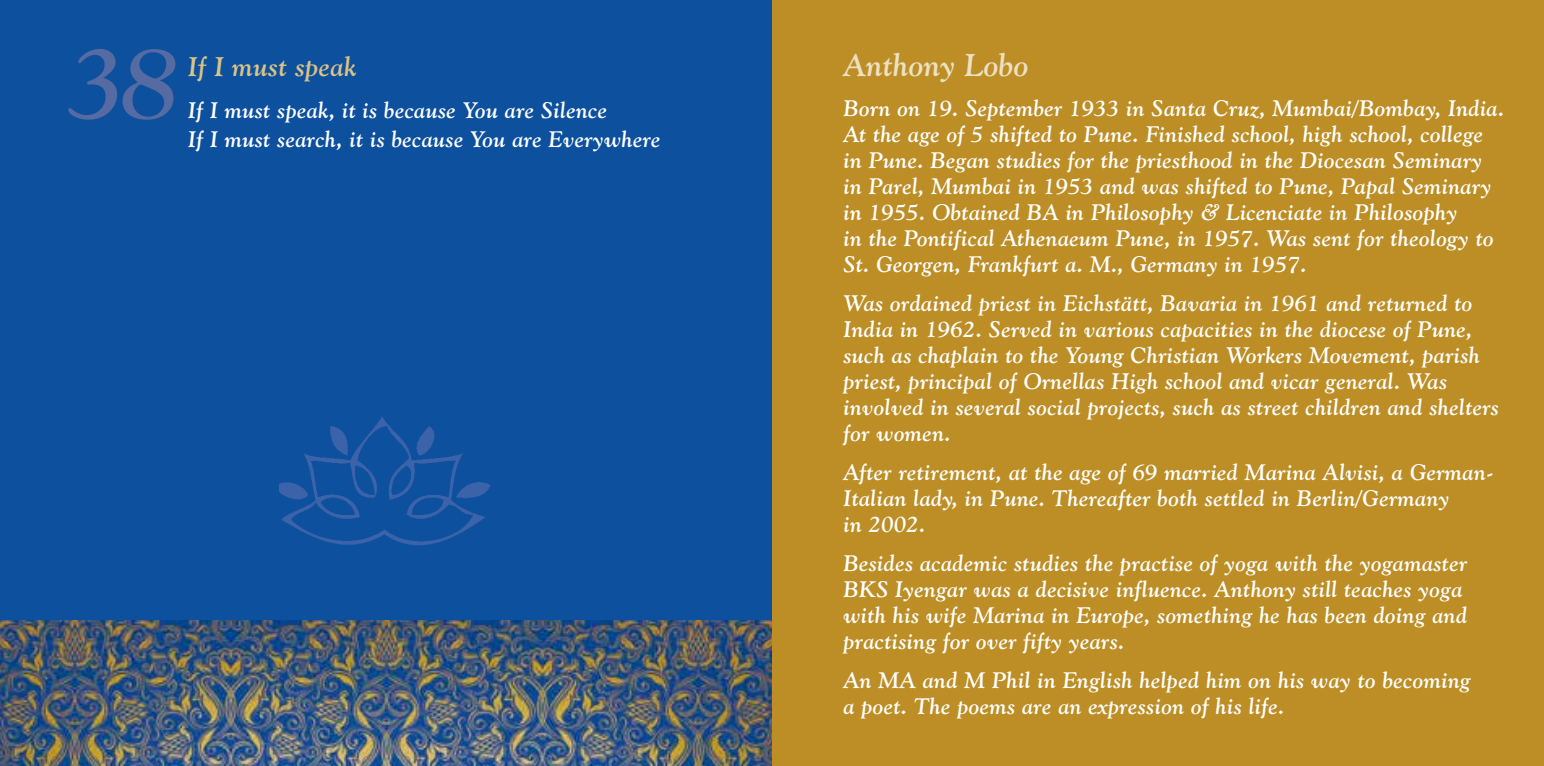
<style>
.page{position:relative;width:1544px;height:766px;background:#fff}
.page>*{position:absolute;margin:0;border:0;box-sizing:border-box;transform-origin:0 0}
.t1{font:italic 700 101.25px "Goudy Old Style BT";color:#556ba1}
.t2{font:italic 700 31.5px "Goudy Old Style BT";letter-spacing:.01em;color:#ede1c3}
.t3{font:italic 700 27px "Goudy Old Style BT";letter-spacing:.02em;color:#dac385}
.t4{font:italic 700 22.5px/25.9px "Goudy Old Style BT";letter-spacing:.02em;color:#fff}
</style>
<div class="page">
<div style="left:0;top:0;width:804px;height:765px;background:#0c509e"></div>
<img style="left:0;top:620px;width:772px;height:145px">
<img style="left:279px;top:417px;width:212px;height:129px">
<div style="left:772px;top:0;width:771px;height:765px;background:#bc8e25"></div>
<h1 class="t1" style="left:70px;top:21px;width:108px">38</h1>
<h2 class="t2" style="left:843px;top:46px;width:187px">Anthony Lobo</h2>
<p class="t3" style="left:188px;top:50px;width:170px">If I must speak</p>
<p class="t4" style="left:188px;top:96px;width:474px;line-height:28.1px">If I must speak, it is because You are Silence<br>If I must search, it is because You are Everywhere</p>
<p class="t4" style="left:843px;top:95px;width:662px">Born on 19. September 1933 in Santa Cruz, Mumbai/Bombay, India.<br>At the age of 5 shifted to Pune. Finished school, high school, college in Pune. Began studies for the priesthood in the Diocesan Seminary in Parel, Mumbai in 1953 and was shifted to Pune, Papal Seminary in 1955. Obtained BA in Philosophy &amp; Licenciate in Philosophy<br>in the Pontifical Athenaeum Pune, in 1957. Was sent for theology to St. Georgen, Frankfurt a. M., Germany in 1957.</p>
<p class="t4" style="left:843px;top:290px;width:657px">Was ordained priest in Eichstätt, Bavaria in 1961 and returned to India in 1962. Served in various capacities in the diocese of Pune, such as chaplain to the Young Christian Workers Movement, parish priest, principal of Ornellas High school and vicar general. Was involved in several social projects, such as street children and shelters for women.</p>
<p class="t4" style="left:843px;top:459px;width:652px">After retirement, at the age of 69 married Marina Alvisi, a German-<br>Italian lady, in Pune. Thereafter both settled in Berlin/Germany<br>in 2002.</p>
<p class="t4" style="left:843px;top:550px;width:625px">Besides academic studies the practise of yoga with the yogamaster BKS Iyengar was a decisive influence. Anthony still teaches yoga with his wife Marina in Europe, something he has been doing and practising for over fifty years.</p>
<p class="t4" style="left:843px;top:667px;width:628px">An MA and M Phil in English helped him on his way to becoming a poet. The poems are an expression of his life.</p>
</div>
